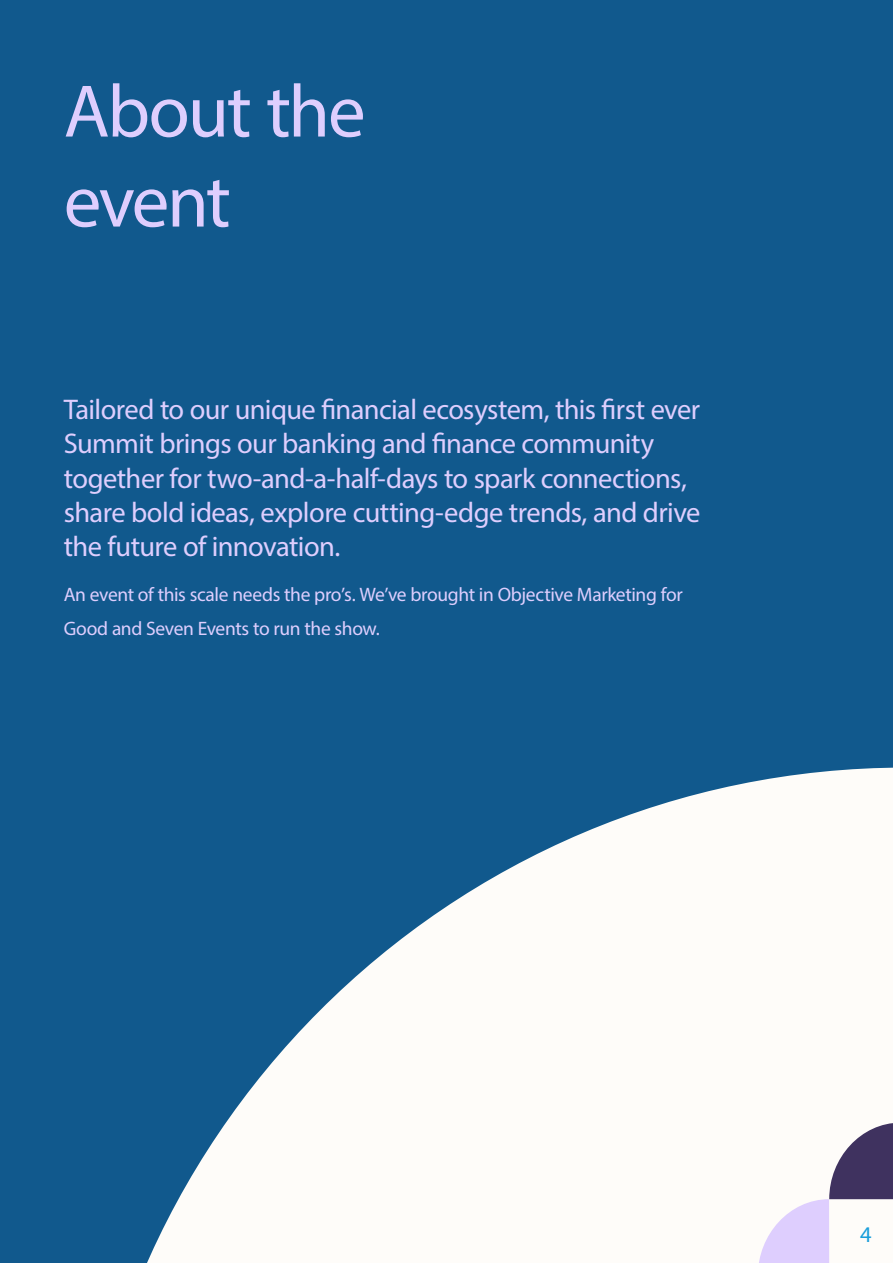
<style>
.page{position:relative;width:893px;height:1263px;background:#11598d}
.page>*{position:absolute;margin:0;border:0;box-sizing:border-box;transform-origin:0 0}
.t1{font:75px/90px "Myriad Pro";letter-spacing:-.03em;color:#decefe}
.t2{font:28.5px/34.2px "Myriad Pro";letter-spacing:-.02em;color:#decefe}
.t3{font:22.5px "Myriad Pro";color:#199eda}
.t4{font:19.5px/34.2px "Myriad Pro";letter-spacing:-.02em;color:#decefe}
</style>
<div class="page">
<svg style="left:147px;top:767px;width:746px;height:496px;fill:#fefcf9"></svg>
<svg style="left:758px;top:1123px;width:135px;height:140px;background:#d2ccdb"></svg>
<p class="t1" style="left:64px;top:65px;width:303px">About the event</p>
<p class="t2" style="left:64px;top:392px;width:638px">Tailored to our unique financial ecosystem, this first ever Summit brings our banking and finance community together for two-and-a-half-days to spark connections, share bold ideas, explore cutting-edge trends, and drive the future of innovation.</p>
<p class="t4" style="left:64px;top:577px;width:621px">An event of this scale needs the pro’s. We’ve brought in Objective Marketing for<br>Good and Seven Events to run the show.</p>
<p class="t3" style="left:860px;top:1221px;width:13px">4</p>
</div>
